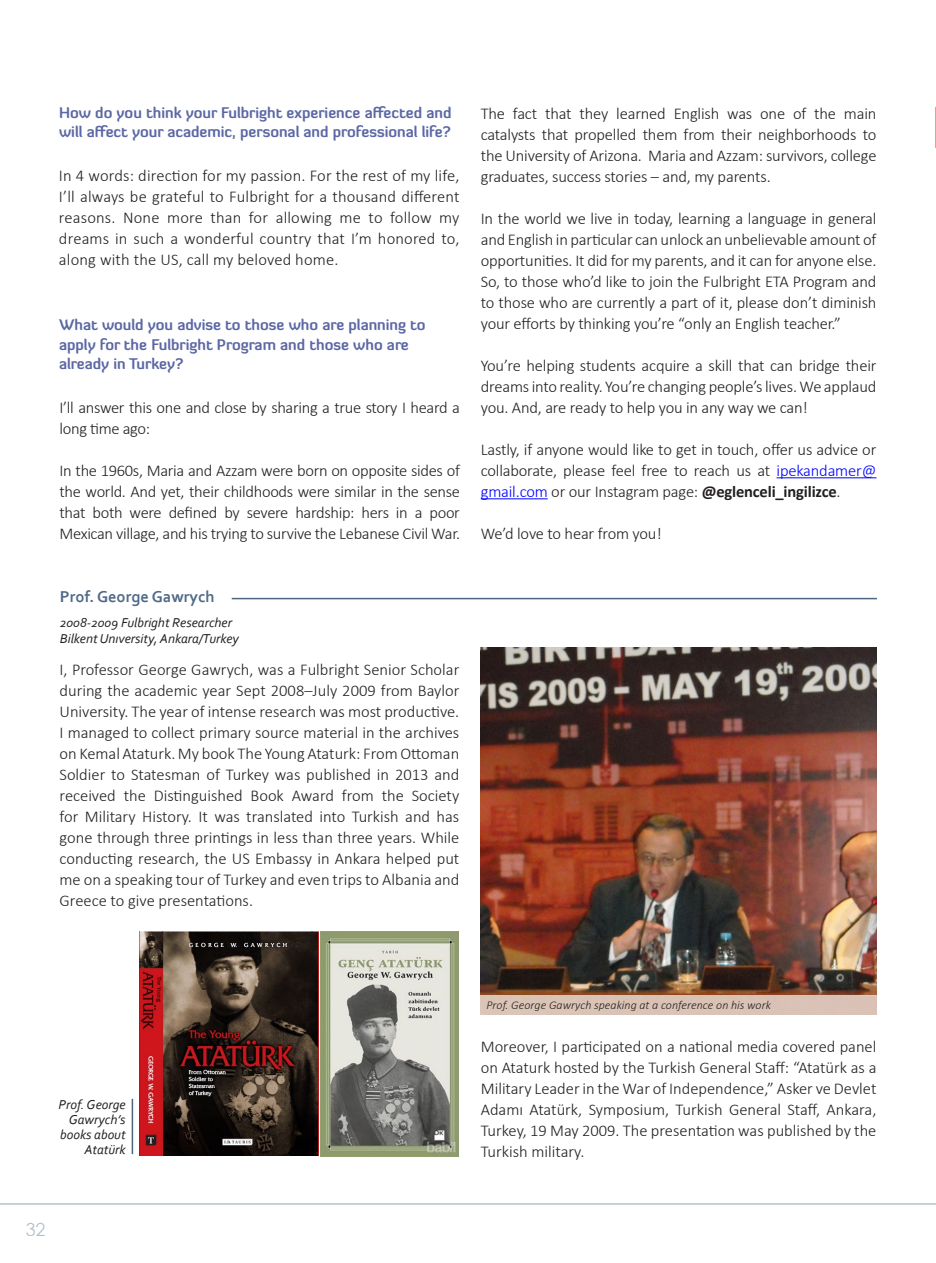
<style>
.page{position:relative;width:936px;height:1263px;background:#fff}
.page>*{position:absolute;margin:0;border:0;box-sizing:border-box;transform-origin:0 0}
.t1{font:18px "Century Gothic";color:#688390}
.GÖVDE_SORU{font:300 16.5px/21px "Calibri";letter-spacing:-.01em;color:#231f20;text-align:justify}
.GÖVDE_SORU-2{font:700 16.5px "Corbel";color:#506a88}
.GÖVDE_SORU-3{font:700 15px/19.5px "Diavlo";color:#5b67a4}
.GÖVDE_SORU-4{font:italic 13.5px/15px "Corbel";color:#231f20;text-align:right}
.GÖVDE_SORU-5{font:italic 300 12px "Calibri";color:#231f20}
.s1{color:#00f}
.s2{font-weight:700}
</style>
<div class="page">
<hr style="left:0;top:1203px;width:935px;height:2px;background:#688390">
<hr style="left:776px;top:477px;width:100px;height:1px;background:#00f">
<hr style="left:480px;top:498px;width:67px;height:1px;background:#00f">
<hr style="left:232px;top:598px;width:644px;height:1px;background:#4e6683">
<img style="left:481px;top:647px;width:395px;height:348px">
<img style="left:139px;top:932px;width:179px;height:224px">
<img style="left:321px;top:932px;width:137px;height:224px">
<hr style="left:132px;top:1099px;width:1px;height:55px;background:#4e6683">
<div style="left:476px;top:995px;width:405px;height:21px;background:#dac3b6"></div>
<p class="GÖVDE_SORU-3" style="left:59px;top:102px;width:394px">How do you think your Fulbright experience affected and will affect your academic, personal and professional life?</p>
<p class="GÖVDE_SORU" style="left:59px;top:165px;width:402px">In 4 words: direction for my passion. For the rest of my life, I’ll always be grateful to Fulbright for a thousand different reasons. None more than for allowing me to follow my dreams in such a wonderful country that I’m honored to, along with the US, call my beloved home.</p>
<p class="GÖVDE_SORU-3" style="left:59px;top:315px;width:368px">What would you advise to those who are planning to apply for the Fulbright Program and those who are already in Turkey?</p>
<p class="GÖVDE_SORU" style="left:60px;top:397px;width:402px">I’ll answer this one and close by sharing a true story I heard a long time ago:</p>
<p class="GÖVDE_SORU" style="left:60px;top:460px;width:402px">In the 1960s, Maria and Azzam were born on opposite sides of the world. And yet, their childhoods were similar in the sense that both were defined by severe hardship: hers in a poor Mexican village, and his trying to survive the Lebanese Civil War.</p>
<p class="GÖVDE_SORU-2" style="left:60px;top:586px;width:156px">Prof. George Gawrych</p>
<p class="GÖVDE_SORU-4" style="left:60px;top:614px;width:174px">2008-2009 Fulbright Researcher</p>
<p class="GÖVDE_SORU-4" style="left:60px;top:630px;width:180px">Bilkent Unıversity, Ankara/Turkey</p>
<p class="GÖVDE_SORU" style="left:60px;top:659px;width:401px">I, Professor George Gawrych, was a Fulbright Senior Scholar during the academic year Sept 2008–July 2009 from Baylor University. The year of intense research was most productive.<br>I managed to collect primary source material in the archives on Kemal Ataturk. My book The Young Ataturk: From Ottoman Soldier to Statesman of Turkey was published in 2013 and received the Distinguished Book Award from the Society for Military History. It was translated into Turkish and has gone through three printings in less than three years. While conducting research, the US Embassy in Ankara helped put me on a speaking tour of Turkey and even trips to Albania and Greece to give presentations.</p>
<p class="GÖVDE_SORU" style="left:480px;top:103px;width:397px">The fact that they learned English was one of the main catalysts that propelled them from their neighborhoods to the University of Arizona. Maria and Azzam: survivors, college graduates, success stories – and, my parents.</p>
<p class="GÖVDE_SORU" style="left:480px;top:208px;width:397px">In the world we live in today, learning a language in general and English in particular can unlock an unbelievable amount of opportunities. It did for my parents, and it can for anyone else.<br>So, to those who’d like to join the Fulbright ETA Program and to those who are currently a part of it, please don’t diminish your efforts by thinking you’re “only an English teacher.”</p>
<p class="GÖVDE_SORU" style="left:480px;top:355px;width:397px">You’re helping students acquire a skill that can bridge their dreams into reality. You’re changing people’s lives. We applaud you. And, are ready to help you in any way we can!</p>
<p class="GÖVDE_SORU" style="left:480px;top:439px;width:397px">Lastly, if anyone would like to get in touch, offer us advice or collaborate, please feel free to reach us at <span class="s1">ipekandamer@ gmail.com</span> or our Instagram page: <span class="s2">@eglenceli_ingilizce</span>.</p>
<p class="GÖVDE_SORU" style="left:480px;top:523px;width:182px">We’d love to hear from you!</p>
<p class="GÖVDE_SORU-4" style="left:58px;top:1096px;width:69px">Prof. George<br>Gawrych’s books about<br>Atatürk</p>
<p class="t1" style="left:26px;top:1216px;width:21px">32</p>
<p class="GÖVDE_SORU-5" style="left:486px;top:998px;width:286px">Prof. George Gawrych speaking at a conference on his work</p>
<p class="GÖVDE_SORU" style="left:480px;top:1036px;width:397px">Moreover, I participated on a national media covered panel on Ataturk hosted by the Turkish General Staff: “Atatürk as a Military Leader in the War of Independence,” Asker ve Devlet Adamı Atatürk, Symposium, Turkish General Staff, Ankara, Turkey, 19 May 2009. The presentation was published by the Turkish military.</p>
</div>
